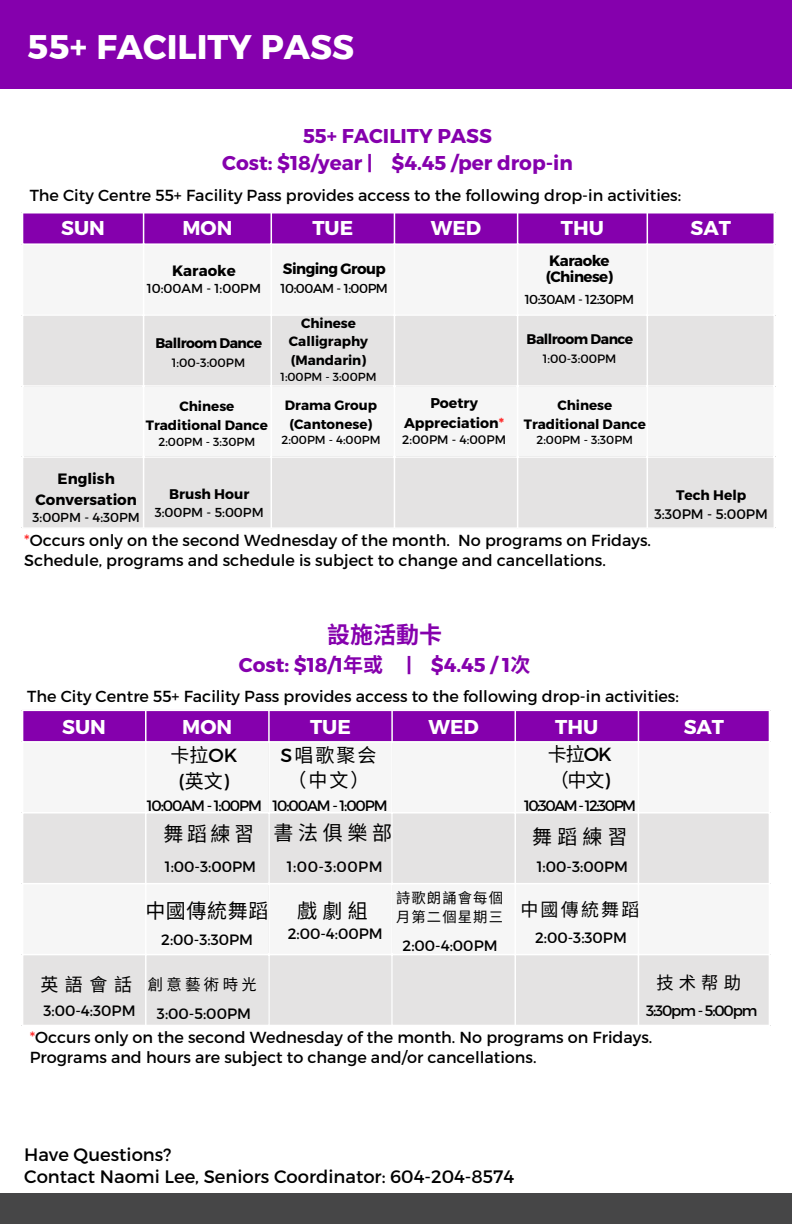
<style>
.page{position:relative;width:792px;height:1224px;background:#fff}
.page>*{position:absolute;margin:0;border:0;box-sizing:border-box;transform-origin:0 0}
.t1{font:34px "Kief Montaser Bold";color:#fff}
.t2{font:700 23px "Noto Sans CJ Ksc";color:#8500ad}
.t3{font:700 20px/27px "Montserrat";color:#8500ad;text-align:center}
.t4{font:700 20px "Montserrat";color:#fff}
.t5{font:20px "Noto Sans CJ Ksc";letter-spacing:.235em;color:#000}
.t6{font:19px/26.2px "Noto Sans CJ Ksc";letter-spacing:.11em;color:#000;text-align:center}
.t7{font:18px/22.4px "Montserrat";color:#000}
.t8{font:18px "Noto Sans CJ Ksc";letter-spacing:.12em;color:#000}
.t9{font:17.4px "Noto Sans CJ Ksc";color:#000}
.t10{font:16px "Montserrat";color:#000}
.t11{font:15.4px "Noto Sans CJ Ksc";letter-spacing:.22em;color:#000}
.t12{font:15px "Montserrat";color:#000}
.t13{font:15px "Montserrat";letter-spacing:-.075em;color:#000}
.t14{font:700 15px "Montserrat";letter-spacing:-.035em;color:#000}
.t15{font:700 15px/20.6px "Montserrat";color:#000;text-align:center}
.t16{font:15px "Montserrat";letter-spacing:-.1em;color:#000}
.t17{font:14.4px/19.2px "Noto Sans CJ Ksc";letter-spacing:.075em;color:#000}
.t18{font:700 14.2px/19.4px "Montserrat";color:#000;text-align:center}
.t19{font:700 14px "Montserrat";letter-spacing:-.035em;color:#000}
.t20{font:700 14px "Montserrat";color:#000}
.t21{font:13.8px "Montserrat";color:#000}
.t22{font:700 13.8px "Montserrat";color:#000}
.t23{font:700 13.6px/18.6px "Montserrat";color:#000;text-align:center}
.t24{font:13px "Montserrat";color:#000}
.t25{font:13px "Montserrat";letter-spacing:-.04em;color:#000}
.t26{font:13px "Montserrat";letter-spacing:-.035em;color:#000}
.t27{font:12.2px "Montserrat";color:#000}
.t28{font:12px "Montserrat";color:#000}
.t29{font:11.8px "Montserrat";color:#000}
.s1{color:#ff3131}
.s2{font-family:"Noto Sans CJ Ksc"}
.s3{font-family:"Montserrat"}
</style>
<div class="page">
<div style="left:0;top:0;width:792px;height:89px;background:#8500ad"></div>
<div style="left:23px;top:214px;width:751px;height:30px;background:#8500ad"></div>
<svg style="left:23px;top:316px;width:751px;height:211px;fill:#e4e3e3"></svg>
<hr style="left:143px;top:214px;width:1px;height:313px;background:#fff">
<hr style="left:271px;top:214px;width:1px;height:313px;background:#fff">
<hr style="left:394px;top:214px;width:1px;height:313px;background:#fff">
<hr style="left:517px;top:214px;width:1px;height:313px;background:#fff">
<hr style="left:647px;top:214px;width:1px;height:313px;background:#fff">
<hr style="left:22px;top:385px;width:753px;height:2px;background:#fff">
<hr style="left:22px;top:456px;width:753px;height:2px;background:#fff">
<div style="left:23px;top:711px;width:746px;height:30px;background:#8500ad"></div>
<svg style="left:23px;top:814px;width:746px;height:211px;fill:#e4e3e3"></svg>
<hr style="left:145px;top:711px;width:2px;height:314px;background:#fff">
<hr style="left:268px;top:711px;width:2px;height:314px;background:#fff">
<hr style="left:391px;top:711px;width:2px;height:314px;background:#fff">
<hr style="left:515px;top:711px;width:1px;height:314px;background:#fff">
<hr style="left:638px;top:711px;width:1px;height:314px;background:#fff">
<hr style="left:22px;top:883px;width:748px;height:1px;background:#fff">
<hr style="left:22px;top:954px;width:748px;height:1px;background:#fff">
<div style="left:0;top:1193px;width:792px;height:31px;background:#464647"></div>
<p class="t1" style="left:27px;top:26px;width:328px">55+ FACILITY PASS</p>
<p class="t3" style="left:222px;top:121px;width:352px">55+ FACILITY PASS<br>Cost: $18/year | $4.45 /per drop-in</p>
<p class="t10" style="left:30px;top:185px;width:653px">The City Centre 55+ Facility Pass provides access to the following drop-in activities:</p>
<h1 class="t4" style="left:61px;top:215px;width:45px">SUN</h1>
<h3 class="t4" style="left:182px;top:215px;width:51px">MON</h3>
<p class="t4" style="left:312px;top:215px;width:42px">TUE</p>
<p class="t4" style="left:431px;top:215px;width:52px">WED</p>
<p class="t4" style="left:561px;top:215px;width:45px">THU</p>
<p class="t4" style="left:691px;top:215px;width:42px">SAT</p>
<p class="t15" style="left:172px;top:260px;width:65px">Karaoke</p>
<p class="t24" style="left:147px;top:280px;width:116px">10:00AM - 1:00PM</p>
<p class="t19" style="left:155px;top:334px;width:108px">Ballroom Dance</p>
<p class="t28" style="left:172px;top:355px;width:75px">1:00-3:00PM</p>
<p class="t23" style="left:146px;top:397px;width:124px">Chinese<br>Traditional Dance</p>
<p class="t29" style="left:159px;top:434px;width:98px">2:00PM - 3:30PM</p>
<h6 class="t15" style="left:36px;top:468px;width:103px">English<br>Conversation</h6>
<h6 class="t24" style="left:33px;top:509px;width:109px">3:00PM - 4:30PM</h6>
<h6 class="t20" style="left:169px;top:485px;width:82px">Brush Hour</h6>
<h6 class="t24" style="left:155px;top:504px;width:110px">3:00PM - 5:00PM</h6>
<p class="t14" style="left:283px;top:259px;width:104px">Singing Group</p>
<p class="t26" style="left:281px;top:280px;width:109px">10:00AM - 1:00PM</p>
<h5 class="t23" style="left:289px;top:313px;width:81px">Chinese<br>Calligraphy (Mandarin)</h5>
<h2 class="t29" style="left:281px;top:369px;width:98px">1:00PM - 3:00PM</h2>
<p class="t23" style="left:285px;top:395px;width:94px">Drama Group (Cantonese)</p>
<p class="t29" style="left:281px;top:432px;width:101px">2:00PM - 4:00PM</p>
<p class="t18" style="left:404px;top:393px;width:102px">Poetry<br>Appreciation<span class="s1">*</span></p>
<h6 class="t27" style="left:402px;top:432px;width:105px">2:00PM - 4:00PM</h6>
<p class="t14" style="left:549px;top:251px;width:62px">Karaoke</p>
<p class="t14" style="left:546px;top:267px;width:69px">(Chinese)</p>
<p class="t25" style="left:525px;top:291px;width:111px">10:30AM - 12:30PM</p>
<h6 class="t19" style="left:527px;top:330px;width:108px">Ballroom Dance</h6>
<h4 class="t28" style="left:543px;top:351px;width:75px">1:00-3:00PM</h4>
<h6 class="t23" style="left:524px;top:395px;width:124px">Chinese<br>Traditional Dance</h6>
<h6 class="t29" style="left:537px;top:432px;width:98px">2:00PM - 3:30PM</h6>
<h6 class="t22" style="left:676px;top:486px;width:72px">Tech Help</h6>
<p class="t21" style="left:654px;top:505px;width:115px">3:30PM - 5:00PM</p>
<p class="t10" style="left:24px;top:530px;width:628px"><span class="s1">*</span>Occurs only on the second Wednesday of the month. No programs on Fridays.</p>
<p class="t10" style="left:24px;top:550px;width:583px">Schedule, programs and schedule is subject to change and cancellations.</p>
<p class="t2" style="left:327px;top:616px;width:116px">設施活動卡</p>
<p class="t3" style="left:239px;top:650px;width:293px">Cost: $18/1<span class="s2">年或</span> | $4.45 / 1<span class="s2">次</span></p>
<p class="t10" style="left:27px;top:686px;width:653px">The City Centre 55+ Facility Pass provides access to the following drop-in activities:</p>
<p class="t4" style="left:62px;top:713px;width:45px">SUN</p>
<p class="t4" style="left:182px;top:713px;width:52px">MON</p>
<p class="t4" style="left:310px;top:713px;width:42px">TUE</p>
<p class="t4" style="left:428px;top:713px;width:52px">WED</p>
<p class="t4" style="left:555px;top:713px;width:45px">THU</p>
<p class="t4" style="left:684px;top:713px;width:42px">SAT</p>
<p class="t8" style="left:40px;top:970px;width:93px">英語會話</p>
<p class="t12" style="left:43px;top:1001px;width:94px">3:00-4:30PM</p>
<p class="t6" style="left:170px;top:741px;width:68px">卡拉<span class="s3">OK (</span>英文<span class="s3">)</span></p>
<p class="t13" style="left:147px;top:796px;width:117px">10:00AM - 1:00PM</p>
<p class="t5" style="left:164px;top:818px;width:92px">舞蹈練習</p>
<p class="t12" style="left:165px;top:857px;width:93px">1:00-3:00PM</p>
<p class="t6" style="left:280px;top:742px;width:98px;line-height:25px"><span class="s3">S</span>唱歌聚会（中文）</p>
<p class="t13" style="left:273px;top:796px;width:117px">10:00AM - 1:00PM</p>
<p class="t5" style="left:273px;top:816px;width:120px">書法俱樂部</p>
<p class="t12" style="left:287px;top:857px;width:97px">1:00-3:00PM</p>
<p class="t5" style="left:297px;top:894px;width:72px">戲劇組</p>
<p class="t12" style="left:288px;top:924px;width:97px">2:00-4:00PM</p>
<p class="t17" style="left:396px;top:887px;width:108px">詩歌朗誦會每個月第二個星期三</p>
<h3 class="t12" style="left:403px;top:935px;width:97px">2:00-4:00PM</h3>
<p class="t5" style="left:145px;top:895px;width:125px">中國傳統舞蹈</p>
<p class="t12" style="left:161px;top:930px;width:93px">2:00-3:30PM</p>
<p class="t11" style="left:148px;top:973px;width:111px">創意藝術時光</p>
<p class="t12" style="left:157px;top:1004px;width:96px">3:00-5:00PM</p>
<p class="t6" style="left:548px;top:740px;width:65px;text-align:left">卡拉<span class="s3">OK</span>（中文<span class="s3">)</span></p>
<p class="t16" style="left:524px;top:796px;width:113px">10:30AM - 12:30PM</p>
<p class="t5" style="left:532px;top:821px;width:97px">舞蹈練習</p>
<p class="t12" style="left:537px;top:857px;width:93px">1:00-3:00PM</p>
<p class="t8" style="left:520px;top:895px;width:120px">中國傳統舞蹈</p>
<p class="t12" style="left:535px;top:927px;width:93px">2:00-3:30PM</p>
<p class="t9" style="left:657px;top:969px;width:86px">技术帮助</p>
<p class="t13" style="left:646px;top:1001px;width:113px">3:30pm - 5:00pm</p>
<p class="t10" style="left:30px;top:1027px;width:624px"><span class="s1">*</span>Occurs only on the second Wednesday of the month. No programs on Fridays.</p>
<h6 class="t10" style="left:30px;top:1047px;width:508px">Programs and hours are subject to change and/or cancellations.</h6>
<h6 class="t7" style="left:24px;top:1142px;width:492px">Have Questions?<br>Contact Naomi Lee, Seniors Coordinator: 604-204-8574</h6>
</div>
